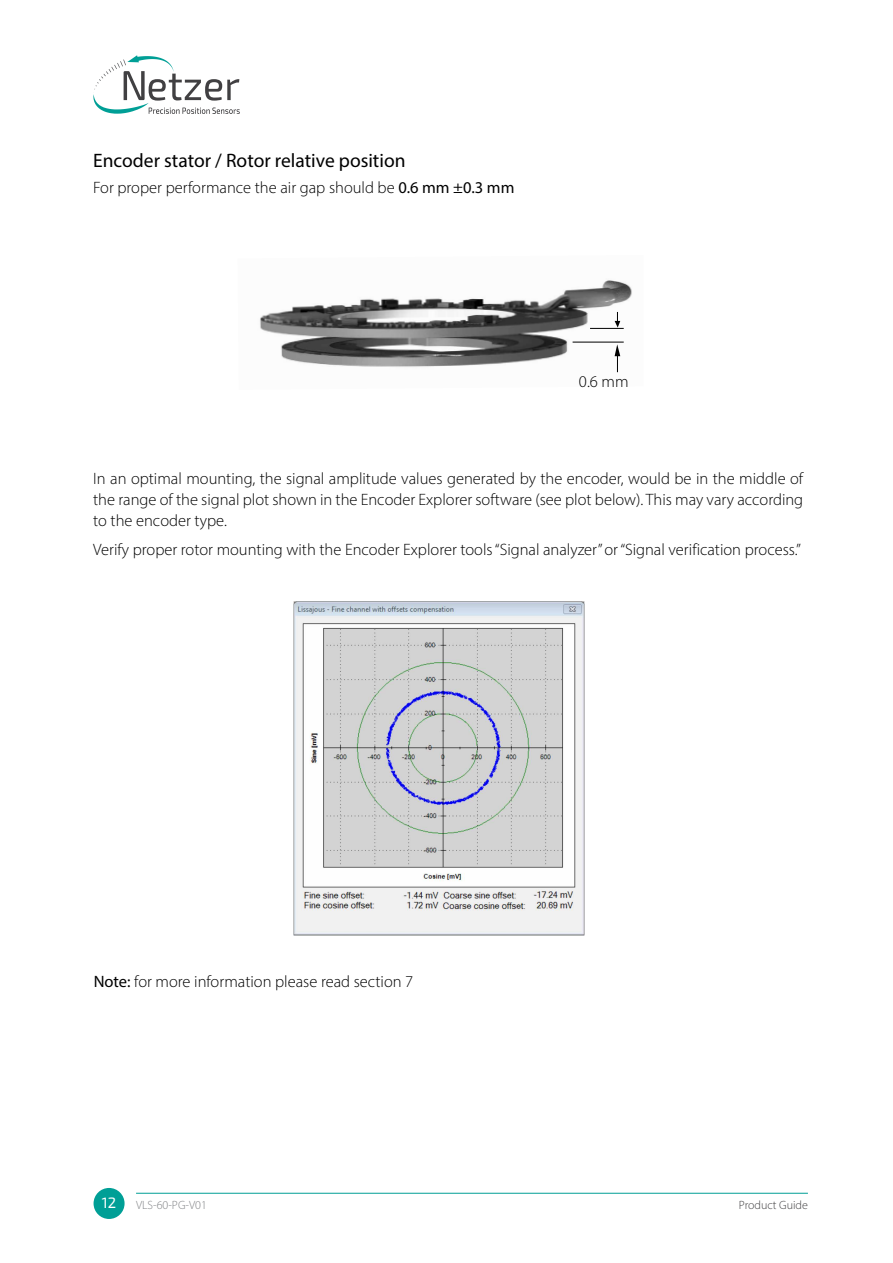
<style>
.page{position:relative;width:893px;height:1263px;background:#fff}
.page>*{position:absolute;margin:0;border:0;box-sizing:border-box;transform-origin:0 0}
.t1{font:19.5px "Myriad Pro";color:#000}
.t2{font:300 16.5px/21px "Myriad Pro";color:#000;text-align:justify}
.t3{font:15px "Exo 2";color:#fff}
.t4{font:300 12px "Myriad Pro";color:#808285}
.t5{font:300 12px "Myriad Pro";color:#414042}
.s1{font-weight:400}
</style>
<div class="page">
<svg style="left:93px;top:55px;width:147px;height:59px"></svg>
<div style="left:94px;top:1188px;width:31px;height:31px;background:#009f96;border-radius:50%"></div>
<hr style="left:136px;top:1193px;width:672px;height:1px;background:#009f96">
<img style="left:293px;top:601px;width:292px;height:335px">
<img style="left:260px;top:280px;width:372px;height:93px">
<hr style="left:573px;top:342px;width:51px;height:1px;background:#000">
<hr style="left:590px;top:328px;width:34px;height:1px;background:#000">
<svg style="left:615px;top:312px;width:5px;height:16px"></svg>
<svg style="left:615px;top:344px;width:5px;height:28px"></svg>
<p class="t1" style="left:93px;top:149px;width:314px">Encoder stator / Rotor relative position</p>
<p class="t2" style="left:93px;top:177px;width:423px">For proper performance the air gap should be <span class="s1">0.6 mm ±0.3 mm</span></p>
<p class="t2" style="left:579px;top:371px;width:51px">0.6 mm</p>
<p class="t2" style="left:93px;top:467px;width:712px">In an optimal mounting, the signal amplitude values generated by the encoder, would be in the middle of the range of the signal plot shown in the Encoder Explorer software (see plot below). This may vary according to the encoder type.</p>
<p class="t2" style="left:93px;top:539px;width:709px">Verify proper rotor mounting with the Encoder Explorer tools “Signal analyzer” or “Signal verification process.”</p>
<p class="t2" style="left:94px;top:970px;width:321px"><span class="s1">Note:</span> for more information please read section 7</p>
<p class="t3" style="left:102px;top:1194px;width:16px">12</p>
<p class="t4" style="left:136px;top:1198px;width:72px">VLS-60-PG-V01</p>
<p class="t5" style="left:739px;top:1198px;width:70px">Product Guide</p>
</div>
